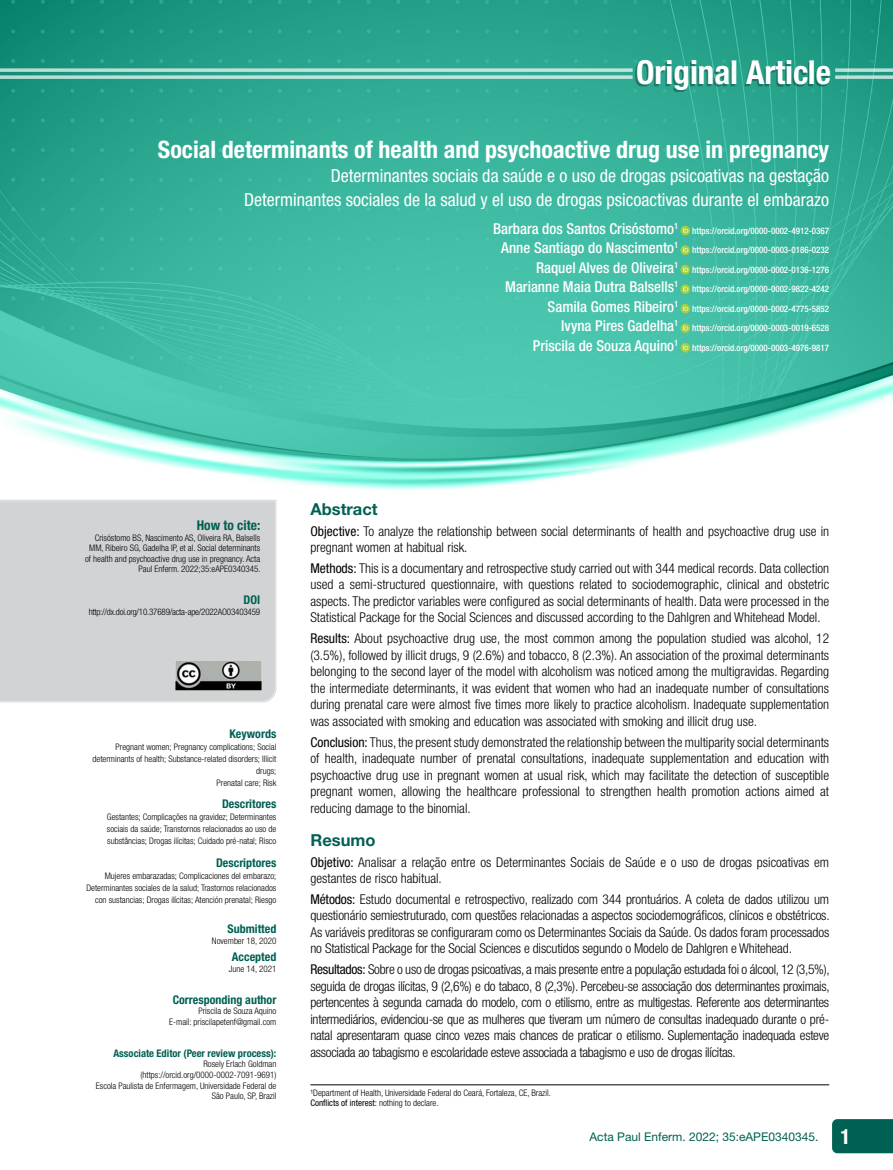
<style>
.page{position:relative;width:893px;height:1170px;background:#fff}
.page>*{position:absolute;margin:0;border:0;box-sizing:border-box;transform-origin:0 0}
.t1{font:700 condensed 33px "Helvetica Neue LT Std";color:#fff}
.t2{font:700 condensed 24px "Helvetica Neue LT Std";color:#fff}
.t3{font:condensed 18px/24px "Helvetica Neue LT Std";color:#fff;text-align:right}
.t4{font:700 16.5px "Helvetica Neue LT Std";color:#006053}
.t5{font:500 condensed 15px "Helvetica Neue LT Std";color:#fff}
.t6{font:300 condensed 13.5px/16.5px "Helvetica Neue LT Std";color:#000;text-align:justify}
.t7{font:700 condensed 13.5px "Helvetica Neue LT Std";color:#006053}
.t8{font:700 condensed 12px "Helvetica Neue LT Std";color:#006053}
.t9{font:12px "Helvetica Neue LT Std";color:#006053}
.t10{font:700 condensed 10.5px "Helvetica Neue LT Std";color:#006053}
.t11{font:300 condensed 9px/10.5px "Helvetica Neue LT Std";color:#000;text-align:right}
.t12{font:500 condensed 9px "Helvetica Neue LT Std";color:#fff}
.t13{font:300 condensed 9px "Helvetica Neue LT Std";letter-spacing:-.02em;color:#000}
.s1{font-weight:400}
.s2{font-weight:700;font-stretch:condensed;font-size:21px;color:#fff}
</style>
<div class="page">
<div style="left:832px;top:1119px;width:61px;height:34px;background:#006053"></div>
<img style="left:0;top:0;width:893px;height:490px">
<svg style="left:835px;top:75px;width:58px;height:4px"></svg>
<svg style="left:835px;top:68px;width:58px;height:4px"></svg>
<svg style="left:0;top:500px;width:277px;height:203px;background:#e1e3e3"></svg>
<div style="left:0;top:501px;width:275px;height:199px;background:#d1d3d4"></div>
<img style="left:175px;top:660px;width:86px;height:30px">
<svg style="left:680px;top:226px;width:10px;height:9px"></svg>
<svg style="left:683px;top:227px;width:5px;height:6px"></svg>
<svg style="left:680px;top:245px;width:10px;height:10px"></svg>
<svg style="left:683px;top:247px;width:5px;height:5px"></svg>
<svg style="left:680px;top:265px;width:10px;height:9px"></svg>
<svg style="left:683px;top:266px;width:5px;height:6px"></svg>
<svg style="left:680px;top:284px;width:10px;height:10px"></svg>
<svg style="left:683px;top:286px;width:5px;height:5px"></svg>
<svg style="left:680px;top:304px;width:10px;height:9px"></svg>
<svg style="left:683px;top:305px;width:5px;height:6px"></svg>
<svg style="left:680px;top:323px;width:10px;height:10px"></svg>
<svg style="left:683px;top:325px;width:5px;height:5px"></svg>
<svg style="left:680px;top:343px;width:10px;height:9px"></svg>
<svg style="left:683px;top:344px;width:5px;height:6px"></svg>
<hr style="left:310px;top:1084px;width:519px;height:1px;background:#000">
<div style="left:635px;top:62px;width:193px;height:30px;background:#000;opacity:.3"></div>
<svg style="left:0;top:75px;width:633px;height:4px;background:#aadad1"></svg>
<svg style="left:0;top:68px;width:633px;height:4px;background:#aadad1"></svg>
<h1 class="t1" style="left:636px;top:52px;width:196px">Original Article</h1>
<h2 class="t2" style="left:158px;top:135px;width:673px">Social determinants of health and psychoactive drug use in pregnancy</h2>
<h3 class="t3" style="left:244px;top:163px;width:586px">Determinantes sociais da saúde e o uso de drogas psicoativas na gestação<br>Determinantes sociales de la salud y el uso de drogas psicoactivas durante el embarazo</h3>
<p class="t5" style="left:493px;top:219px;width:187px">Barbara dos Santos Crisóstomo<sup>1</sup></p>
<p class="t12" style="left:692px;top:225px;width:138px">https://orcid.org/0000-0002-4912-0367</p>
<p class="t5" style="left:501px;top:239px;width:179px">Anne Santiago do Nascimento<sup>1</sup></p>
<p class="t12" style="left:692px;top:245px;width:138px">https://orcid.org/0000-0003-0186-0232</p>
<p class="t5" style="left:536px;top:258px;width:144px">Raquel Alves de Oliveira<sup>1</sup></p>
<p class="t12" style="left:692px;top:264px;width:138px">https://orcid.org/0000-0002-0136-1276</p>
<p class="t5" style="left:505px;top:278px;width:175px">Marianne Maia Dutra Balsells<sup>1</sup></p>
<p class="t12" style="left:692px;top:284px;width:138px">https://orcid.org/0000-0002-9822-4242</p>
<p class="t5" style="left:548px;top:297px;width:132px">Samila Gomes Ribeiro<sup>1</sup></p>
<p class="t12" style="left:692px;top:303px;width:138px">https://orcid.org/0000-0002-4775-5852</p>
<p class="t5" style="left:561px;top:317px;width:119px">Ivyna Pires Gadelha<sup>1</sup></p>
<p class="t12" style="left:692px;top:323px;width:138px">https://orcid.org/0000-0003-0019-6528</p>
<p class="t5" style="left:533px;top:336px;width:147px">Priscila de Souza Aquino<sup>1</sup></p>
<p class="t12" style="left:692px;top:342px;width:138px">https://orcid.org/0000-0003-4976-9817</p>
<p class="t7" style="left:197px;top:517px;width:65px">How to cite:</p>
<p class="t11" style="left:85px;top:532px;width:177px">Crisóstomo BS, Nascimento AS, Oliveira RA, Balsells MM, Ribeiro SG, Gadelha IP, et al. Social determinants of health and psychoactive drug use in pregnancy. Acta Paul Enferm. 2022;35:eAPE0340345.</p>
<p class="t8" style="left:244px;top:593px;width:18px">DOI</p>
<p class="t13" style="left:89px;top:606px;width:173px">http://dx.doi.org/10.37689/acta-ape/2022AO03403459</p>
<p class="t8" style="left:230px;top:726px;width:48px">Keywords</p>
<p class="t11" style="left:93px;top:740px;width:185px;line-height:12px">Pregnant women; Pregnancy complications; Social determinants of health; Substance-related disorders; Illicit drugs;<br>Prenatal care; Risk</p>
<p class="t8" style="left:222px;top:796px;width:56px">Descritores</p>
<p class="t11" style="left:107px;top:811px;width:171px;line-height:12px;text-align:justify">Gestantes; Complicações na gravidez; Determinantes sociais da saúde; Transtornos relacionados ao uso de substâncias; Drogas ilícitas; Cuidado pré-natal; Risco</p>
<p class="t8" style="left:216px;top:855px;width:62px">Descriptores</p>
<p class="t11" style="left:86px;top:869px;width:192px;line-height:12px">Mujeres embarazadas; Complicaciones del embarazo;<br>Determinantes sociales de la salud; Trastornos relacionados con sustancias; Drogas ilícitas; Atención prenatal; Riesgo</p>
<p class="t8" style="left:228px;top:921px;width:50px">Submitted</p>
<p class="t11" style="left:212px;top:935px;width:66px">November 18, 2020</p>
<p class="t8" style="left:232px;top:949px;width:46px">Accepted</p>
<p class="t11" style="left:229px;top:963px;width:49px">June 14, 2021</p>
<p class="t8" style="left:173px;top:992px;width:105px">Corresponding author</p>
<p class="t11" style="left:169px;top:1005px;width:109px">Priscila de Souza Aquino<br>E-mail: priscilapetenf@gmail.com</p>
<p class="t10" style="left:113px;top:1046px;width:164px">Associate Editor (Peer review process):</p>
<p class="t11" style="left:96px;top:1058px;width:182px">Rosely Erlach Goldman (https://orcid.org/0000-0002-7091-9691)<br>Escola Paulista de Enfermagem, Universidade Federal de São Paulo, SP, Brazil</p>
<p class="t4" style="left:310px;top:498px;width:69px">Abstract</p>
<p class="t6" style="left:310px;top:522px;width:520px"><span class="s1">Objective:</span> To analyze the relationship between social determinants of health and psychoactive drug use in pregnant women at habitual risk.</p>
<p class="t6" style="left:310px;top:559px;width:520px"><span class="s1">Methods:</span> This is a documentary and retrospective study carried out with 344 medical records. Data collection used a semi-structured questionnaire, with questions related to sociodemographic, clinical and obstetric aspects. The predictor variables were configured as social determinants of health. Data were processed in the Statistical Package for the Social Sciences and discussed according to the Dahlgren and Whitehead Model.</p>
<p class="t6" style="left:310px;top:630px;width:520px"><span class="s1">Results:</span> About psychoactive drug use, the most common among the population studied was alcohol, 12 (3.5%), followed by illicit drugs, 9 (2.6%) and tobacco, 8 (2.3%). An association of the proximal determinants belonging to the second layer of the model with alcoholism was noticed among the multigravidas. Regarding the intermediate determinants, it was evident that women who had an inadequate number of consultations during prenatal care were almost five times more likely to practice alcoholism. Inadequate supplementation was associated with smoking and education was associated with smoking and illicit drug use.</p>
<p class="t6" style="left:310px;top:733px;width:520px"><span class="s1">Conclusion:</span> Thus, the present study demonstrated the relationship between the multiparity social determinants of health, inadequate number of prenatal consultations, inadequate supplementation and education with psychoactive drug use in pregnant women at usual risk, which may facilitate the detection of susceptible pregnant women, allowing the healthcare professional to strengthen health promotion actions aimed at reducing damage to the binomial.</p>
<p class="t4" style="left:310px;top:829px;width:67px">Resumo</p>
<p class="t6" style="left:310px;top:853px;width:520px"><span class="s1">Objetivo:</span> Analisar a relação entre os Determinantes Sociais de Saúde e o uso de drogas psicoativas em gestantes de risco habitual.</p>
<p class="t6" style="left:310px;top:890px;width:521px"><span class="s1">Métodos:</span> Estudo documental e retrospectivo, realizado com 344 prontuários. A coleta de dados utilizou um questionário semiestruturado, com questões relacionadas a aspectos sociodemográficos, clínicos e obstétricos.<br>As variáveis preditoras se configuraram como os Determinantes Sociais da Saúde. Os dados foram processados no Statistical Package for the Social Sciences e discutidos segundo o Modelo de Dahlgren e Whitehead.</p>
<p class="t6" style="left:310px;top:960px;width:521px"><span class="s1">Resultados:</span> Sobre o uso de drogas psicoativas, a mais presente entre a população estudada foi o álcool, 12 (3,5%), seguida de drogas ilícitas, 9 (2,6%) e do tabaco, 8 (2,3%). Percebeu-se associação dos determinantes proximais, pertencentes à segunda camada do modelo, com o etilismo, entre as multigestas. Referente aos determinantes intermediários, evidenciou-se que as mulheres que tiveram um número de consultas inadequado durante o pré&shy;natal apresentaram quase cinco vezes mais chances de praticar o etilismo. Suplementação inadequada esteve associada ao tabagismo e escolaridade esteve associada a tabagismo e uso de drogas ilícitas.</p>
<p class="t11" style="left:310px;top:1086px;width:242px;text-align:left">¹Department of Health, Universidade Federal do Ceará, Fortaleza, CE, Brazil.<br><span class="s1">Conflicts of interest:</span> nothing to declare.</p>
<p class="t9" style="left:589px;top:1129px;width:263px">Acta Paul Enferm. 2022; 35:eAPE0340345. <span class="s2">1</span></p>
</div>
